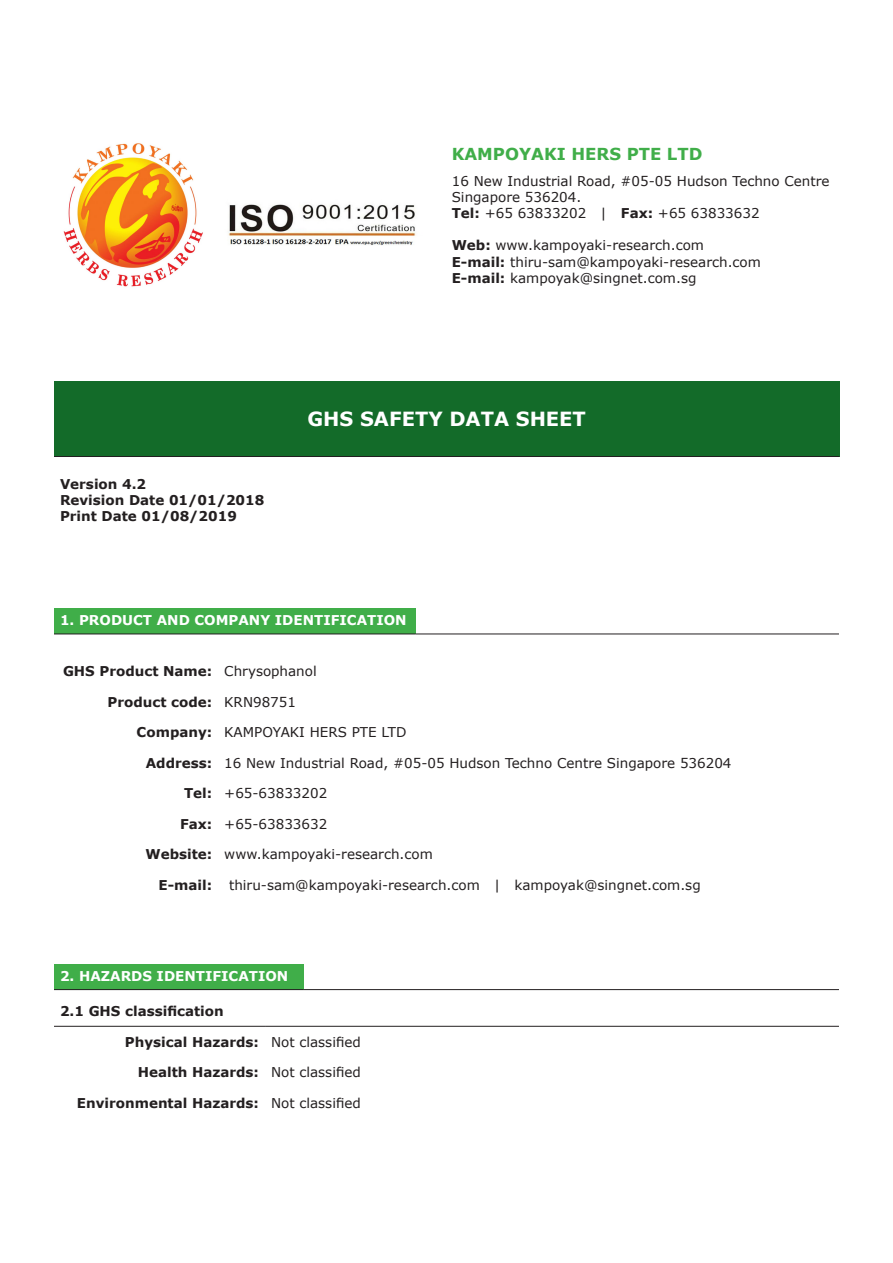
<style>
.page{position:relative;width:893px;height:1263px;background:#fff}
.page>*{position:absolute;margin:0;border:0;box-sizing:border-box;transform-origin:0 0}
.t1{font:700 19.5px "Verdana";color:#fff}
.t2{font:700 16.5px "Verdana";color:#40ae49}
.t3{font:13.5px "Verdana";color:#231f20}
.t4{font:700 13.5px "Verdana";color:#231f20}
.t5{font:700 13.5px "Verdana";color:#fff}
.s1{font-weight:700}
</style>
<div class="page">
<img style="left:63px;top:143px;width:140px;height:144px">
<img style="left:228px;top:204px;width:188px;height:41px">
<div style="left:54px;top:381px;width:785px;height:75px;background:#136b29"></div>
<hr style="left:54px;top:456px;width:785px;height:1px;background:#231f20">
<div style="left:54px;top:609px;width:361px;height:25px;background:#40ae49"></div>
<hr style="left:54px;top:634px;width:361px;height:1px;background:#231f20">
<hr style="left:415px;top:634px;width:424px;height:1px;background:#231f20">
<div style="left:54px;top:964px;width:249px;height:25px;background:#40ae49"></div>
<hr style="left:54px;top:989px;width:249px;height:1px;background:#231f20">
<hr style="left:303px;top:989px;width:536px;height:1px;background:#231f20">
<hr style="left:54px;top:1026px;width:211px;height:1px;background:#231f20">
<hr style="left:265px;top:1026px;width:574px;height:1px;background:#231f20">
<p class="t2" style="left:452px;top:144px;width:252px">KAMPOYAKI HERS PTE LTD</p>
<p class="t3" style="left:452px;top:172px;width:379px">16 New Industrial Road, #05-05 Hudson Techno Centre</p>
<p class="t3" style="left:452px;top:188px;width:131px">Singapore 536204.</p>
<p class="t3" style="left:452px;top:204px;width:309px"><span class="s1">Tel:</span> +65 63833202 | <span class="s1">Fax:</span> +65 63833632</p>
<p class="t3" style="left:452px;top:237px;width:254px"><span class="s1">Web:</span> www.kampoyaki-research.com</p>
<p class="t3" style="left:452px;top:253px;width:311px"><span class="s1">E-mail:</span> thiru-sam@kampoyaki-research.com</p>
<p class="t3" style="left:452px;top:269px;width:246px"><span class="s1">E-mail:</span> kampoyak@singnet.com.sg</p>
<p class="t4" style="left:60px;top:475px;width:88px">Version 4.2</p>
<p class="t4" style="left:60px;top:491px;width:206px">Revision Date 01/01/2018</p>
<p class="t4" style="left:60px;top:508px;width:178px">Print Date 01/08/2019</p>
<p class="t1" style="left:307px;top:406px;width:280px">GHS SAFETY DATA SHEET</p>
<p class="t5" style="left:60px;top:611px;width:348px">1. PRODUCT AND COMPANY IDENTIFICATION</p>
<p class="t4" style="left:63px;top:662px;width:151px">GHS Product Name:</p>
<p class="t3" style="left:224px;top:663px;width:94px">Chrysophanol</p>
<p class="t4" style="left:108px;top:693px;width:106px">Product code:</p>
<p class="t3" style="left:224px;top:693px;width:73px">KRN98751</p>
<p class="t4" style="left:137px;top:723px;width:77px">Company:</p>
<p class="t3" style="left:224px;top:724px;width:184px">KAMPOYAKI HERS PTE LTD</p>
<p class="t4" style="left:146px;top:754px;width:68px">Address:</p>
<p class="t3" style="left:224px;top:754px;width:509px">16 New Industrial Road, #05-05 Hudson Techno Centre Singapore 536204</p>
<p class="t4" style="left:184px;top:784px;width:30px">Tel:</p>
<p class="t3" style="left:224px;top:785px;width:105px">+65-63833202</p>
<p class="t4" style="left:180px;top:815px;width:34px">Fax:</p>
<p class="t3" style="left:224px;top:815px;width:105px">+65-63833632</p>
<p class="t4" style="left:145px;top:845px;width:68px">Website:</p>
<p class="t3" style="left:224px;top:846px;width:210px">www.kampoyaki-research.com</p>
<p class="t4" style="left:159px;top:876px;width:55px">E-mail:</p>
<p class="t3" style="left:229px;top:876px;width:473px">thiru-sam@kampoyaki-research.com | kampoyak@singnet.com.sg</p>
<p class="t5" style="left:60px;top:967px;width:230px">2. HAZARDS IDENTIFICATION</p>
<p class="t4" style="left:60px;top:1002px;width:165px">2.1 GHS classification</p>
<p class="t4" style="left:125px;top:1033px;width:136px">Physical Hazards:</p>
<p class="t3" style="left:271px;top:1033px;width:91px">Not classified</p>
<p class="t4" style="left:138px;top:1063px;width:123px">Health Hazards:</p>
<p class="t3" style="left:271px;top:1064px;width:91px">Not classified</p>
<p class="t4" style="left:77px;top:1094px;width:184px">Environmental Hazards:</p>
<p class="t3" style="left:271px;top:1094px;width:91px">Not classified</p>
</div>
